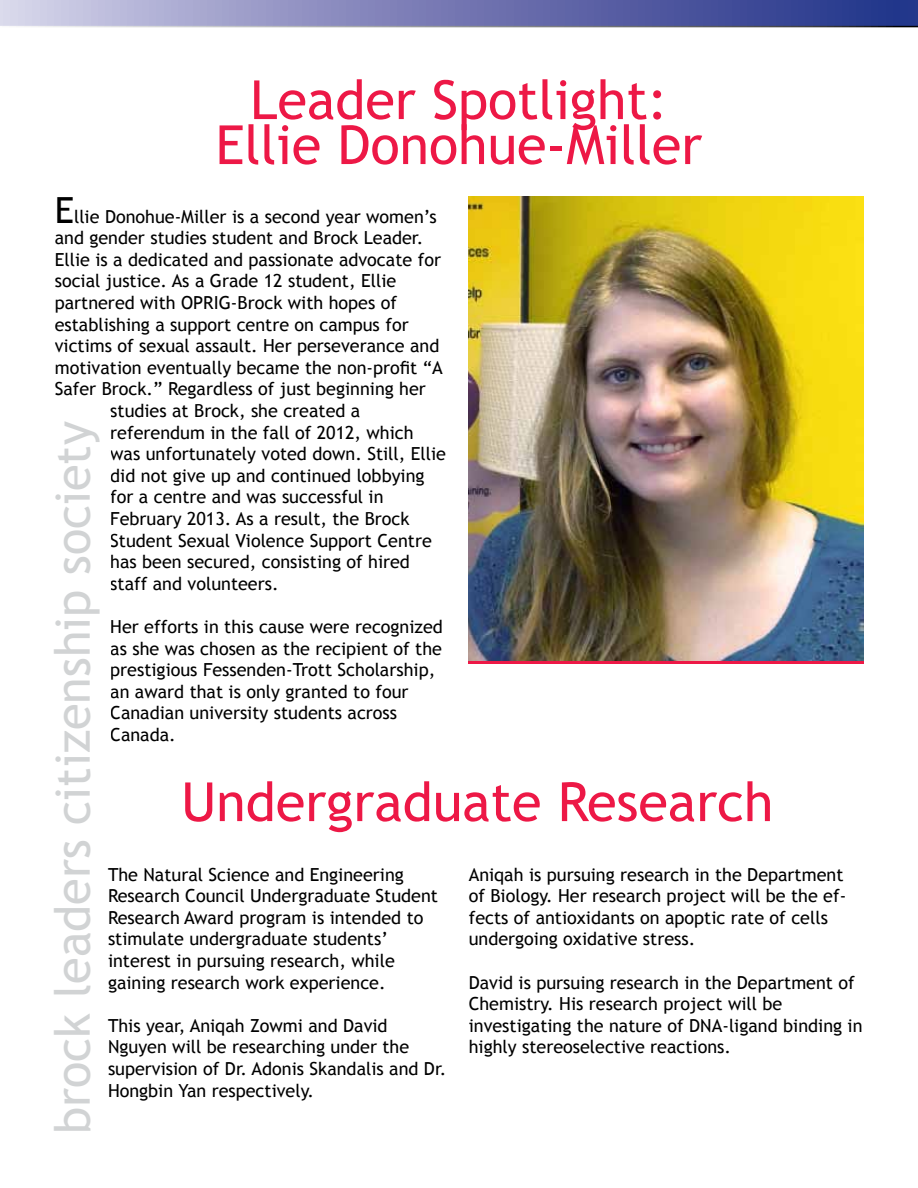
<style>
.page{position:relative;width:918px;height:1188px;background:#fff}
.page>*{position:absolute;margin:0;border:0;box-sizing:border-box;transform-origin:0 0}
.t1{font:54px/45px "Trebuchet MS";color:#ed1846;text-align:center}
.t2{font:48.75px "Trebuchet MS";color:#d1d3d4}
.t3{font:18px/21.6px "Trebuchet MS";color:#000}
.s1{font-size:36px}
</style>
<div class="page">
<svg style="left:0;top:0;width:918px;height:27px;background:#777cb3"></svg>
<img style="left:469px;top:197px;width:395px;height:464px">
<h1 class="t1" style="left:216px;top:78px;width:488px">Leader Spotlight:<br>Ellie Donohue-Miller</h1>
<p class="t3" style="left:55px;top:206px;width:383px"><span class="s1">E</span>llie Donohue-Miller is a second year women’s</p>
<p class="t3" style="left:55px;top:227px;width:370px">and gender studies student and Brock Leader.</p>
<p class="t3" style="left:55px;top:249px;width:388px">Ellie is a dedicated and passionate advocate for</p>
<p class="t3" style="left:55px;top:271px;width:343px">social justice. As a Grade 12 student, Ellie</p>
<p class="t3" style="left:55px;top:292px;width:344px">partnered with OPRIG-Brock with hopes of</p>
<p class="t3" style="left:55px;top:314px;width:355px">establishing a support centre on campus for</p>
<p class="t3" style="left:55px;top:335px;width:386px">victims of sexual assault. Her perseverance and</p>
<p class="t3" style="left:55px;top:357px;width:390px">motivation eventually became the non-profit “A</p>
<p class="t3" style="left:55px;top:379px;width:373px">Safer Brock.” Regardless of just beginning her</p>
<p class="t3" style="left:110px;top:400px;width:252px">studies at Brock, she created a</p>
<p class="t3" style="left:110px;top:422px;width:305px">referendum in the fall of 2012, which</p>
<p class="t3" style="left:110px;top:443px;width:337px">was unfortunately voted down. Still, Ellie</p>
<p class="t3" style="left:110px;top:465px;width:316px">did not give up and continued lobbying</p>
<p class="t3" style="left:110px;top:487px;width:275px">for a centre and was successful in</p>
<p class="t3" style="left:110px;top:508px;width:301px">February 2013. As a result, the Brock</p>
<p class="t3" style="left:110px;top:530px;width:323px">Student Sexual Violence Support Centre</p>
<p class="t3" style="left:110px;top:551px;width:301px">has been secured, consisting of hired</p>
<p class="t3" style="left:110px;top:573px;width:170px">staff and volunteers.</p>
<p class="t3" style="left:110px;top:616px;width:334px">Her efforts in this cause were recognized as she was chosen as the recipient of the prestigious Fessenden-Trott Scholarship, an award that is only granted to four Canadian university students across Canada.</p>
<h2 class="t2" style="left:44px;top:1134px;width:714px;rotate:-90deg">brock leaders citizenship society</h2>
<h1 class="t1" style="left:181px;top:780px;width:594px">Undergraduate Research</h1>
<p class="t3" style="left:108px;top:864px;width:331px">The Natural Science and Engineering Research Council Undergraduate Student Research Award program is intended to stimulate undergraduate students’ interest in pursuing research, while gaining research work experience.</p>
<p class="t3" style="left:108px;top:1015px;width:340px">This year, Aniqah Zowmi and David Nguyen will be researching under the supervision of Dr. Adonis Skandalis and Dr.<br>Hongbin Yan respectively.</p>
<p class="t3" style="left:469px;top:864px;width:379px">Aniqah is pursuing research in the Department of Biology. Her research project will be the ef&shy;fects of antioxidants on apoptic rate of cells undergoing oxidative stress.</p>
<p class="t3" style="left:469px;top:972px;width:395px">David is pursuing research in the Department of Chemistry. His research project will be investigating the nature of DNA-ligand binding in highly stereoselective reactions.</p>
</div>
